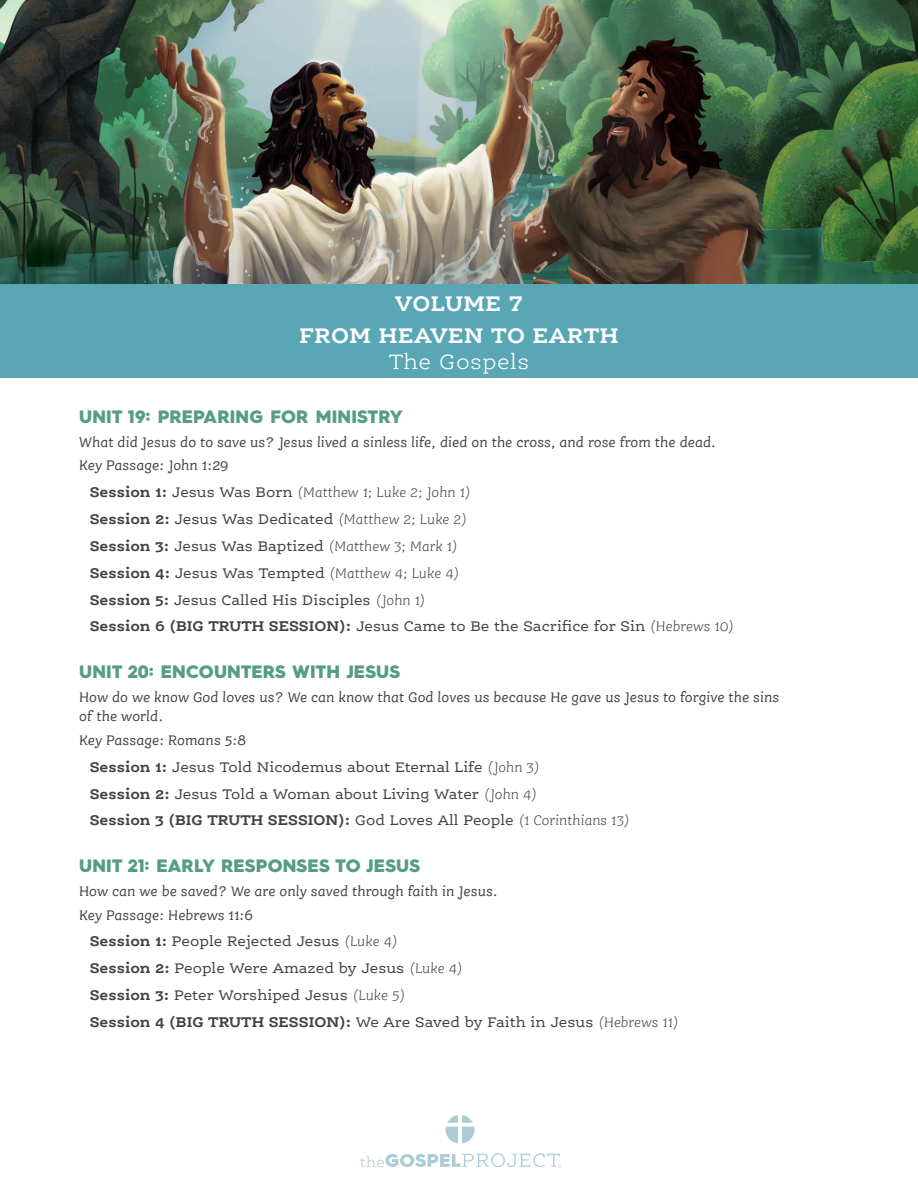
<style>
.page{position:relative;width:918px;height:1188px;background:#fff}
.page>*{position:absolute;margin:0;border:0;box-sizing:border-box;transform-origin:0 0}
.Volume_title{font:700 22.5px/26.1px "Ernestine Pro";letter-spacing:.025em;color:#fff;text-align:center}
.unit_title{font:900 18px "Hurme Geometric Sans 4";letter-spacing:.01em;color:#559e81}
.session{font:15px "Ernestine Pro";color:#414042}
.bpq_key_passage{font:italic 15px/19.5px "Ernestine Pro";color:#414042}
.session-2{font:700 15px "Ernestine Pro";color:#414042}
.session-3{font:italic 300 15px "Ernestine Pro";color:#414042}
.s1{font-weight:300}
.s2{font-weight:700;font-style:normal}
.s3{font-weight:400;font-style:normal}
.s4{font-weight:700}
.s5{font-weight:300;font-style:italic}
.s6{font-weight:400}
</style>
<div class="page">
<svg style="left:446px;top:1115px;width:29px;height:29px"></svg>
<svg style="left:360px;top:1153px;width:201px;height:14px"></svg>
<img style="left:0;top:0;width:918px;height:284px">
<div style="left:0;top:284px;width:918px;height:94px;background:#59a7b4"></div>
<p class="Volume_title" style="left:395px;top:290px;width:129px">VOLUME 7</p>
<p class="Volume_title" style="left:299px;top:322px;width:321px">FROM HEAVEN TO EARTH<br><span class="s1">The Gospels</span></p>
<p class="unit_title" style="left:79px;top:404px;width:325px">UNIT 19: PREPARING FOR MINISTRY</p>
<p class="bpq_key_passage" style="left:79px;top:432px;width:638px">What did Jesus do to save us? Jesus lived a sinless life, died on the cross, and rose from the dead.</p>
<p class="bpq_key_passage" style="left:79px;top:456px;width:151px">Key Passage: John 1:29</p>
<p class="session-3" style="left:90px;top:484px;width:383px"><span class="s2">Session 1:</span> <span class="s3">Jesus Was Born</span> (Matthew 1; Luke 2; John 1)</p>
<p class="session" style="left:90px;top:510px;width:379px"><span class="s4">Session 2:</span> Jesus Was Dedicated <span class="s5">(Matthew 2; Luke 2)</span></p>
<p class="session" style="left:90px;top:537px;width:370px"><span class="s4">Session 3:</span> Jesus Was Baptized <span class="s5">(Matthew 3; Mark 1)</span></p>
<p class="session-3" style="left:90px;top:564px;width:372px"><span class="s2">Session 4:</span> <span class="s3">Jesus Was Tempted</span> (Matthew 4; Luke 4)</p>
<p class="session" style="left:90px;top:590px;width:338px"><span class="s4">Session 5:</span> Jesus Called His Disciples <span class="s5">(John 1)</span></p>
<p class="session" style="left:90px;top:617px;width:646px"><span class="s4">Session 6 (BIG TRUTH SESSION):</span> Jesus Came to Be the Sacrifice for Sin <span class="s5">(Hebrews 10)</span></p>
<p class="unit_title" style="left:79px;top:659px;width:322px">UNIT 20: ENCOUNTERS WITH JESUS</p>
<p class="bpq_key_passage" style="left:79px;top:687px;width:702px">How do we know God loves us? We can know that God loves us because He gave us Jesus to forgive the sins of the world.</p>
<p class="bpq_key_passage" style="left:79px;top:730px;width:169px">Key Passage: Romans 5:8</p>
<p class="session" style="left:90px;top:758px;width:452px"><span class="s4">Session 1:</span> Jesus Told Nicodemus about Eternal Life <span class="s5">(John 3)</span></p>
<p class="session" style="left:90px;top:785px;width:449px"><span class="s4">Session 2:</span> Jesus Told a Woman about Living Water <span class="s5">(John 4)</span></p>
<p class="session-2" style="left:90px;top:811px;width:542px">Session 3 (BIG TRUTH SESSION): <span class="s6">God Loves All People</span> <span class="s5">(1 Corinthians 13)</span></p>
<p class="unit_title" style="left:79px;top:853px;width:342px">UNIT 21: EARLY RESPONSES TO JESUS</p>
<p class="bpq_key_passage" style="left:79px;top:881px;width:420px">How can we be saved? We are only saved through faith in Jesus.</p>
<p class="bpq_key_passage" style="left:79px;top:905px;width:175px">Key Passage: Hebrews 11:6</p>
<p class="session" style="left:90px;top:932px;width:310px"><span class="s4">Session 1:</span> People Rejected Jesus <span class="s5">(Luke 4)</span></p>
<p class="session" style="left:90px;top:959px;width:375px"><span class="s4">Session 2:</span> People Were Amazed by Jesus <span class="s5">(Luke 4)</span></p>
<p class="session" style="left:90px;top:986px;width:317px"><span class="s4">Session 3:</span> Peter Worshiped Jesus <span class="s5">(Luke 5)</span></p>
<p class="session-2" style="left:90px;top:1012px;width:591px">Session 4 (BIG TRUTH SESSION): <span class="s6">We Are Saved by Faith in Jesus</span> <span class="s5">(Hebrews 11)</span></p>
</div>
